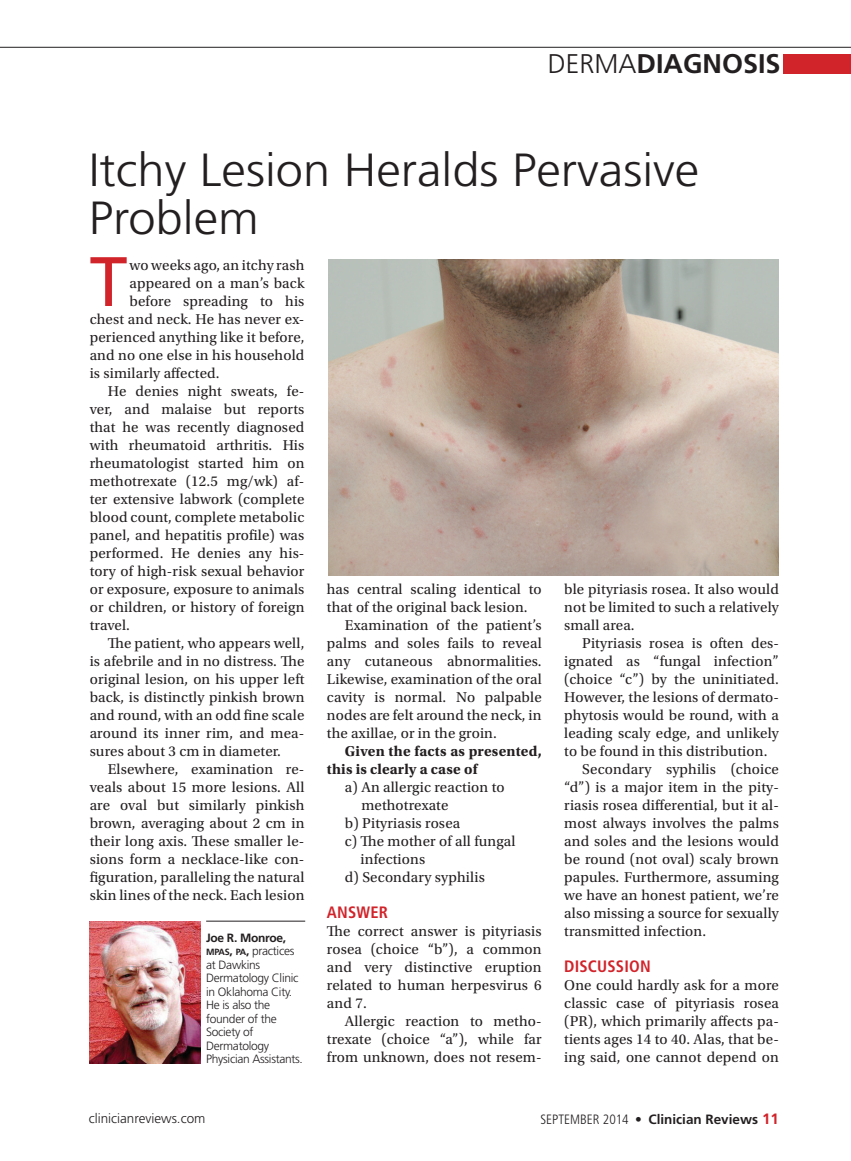
<style>
.page{position:relative;width:851px;height:1161px;background:#fff}
.page>*{position:absolute;margin:0;border:0;box-sizing:border-box;transform-origin:0 0}
.DERM_Body_Text_Dro{font:69.9px "Frutiger LT Std";color:#d1232a}
.t1{font:300 46.5px/48px "Frutiger LT Std";color:#231f20;scale:1.05 1}
.t2{font:700 27px "Frutiger LT Std";color:#231f20}
.Subhead_1{font:700 condensed 16.5px "Frutiger LT Std";letter-spacing:.01em;color:#d1232a}
.Body_Text{font:15px/18px "Utopia Std";letter-spacing:.01em;color:#231f20;text-align:justify}
.Body_Text_1st_para{font:15px/18px "Utopia Std";letter-spacing:.01em;color:#231f20;text-align:justify}
.DERM_Body_Text_Dro-2{font:15px "Utopia Std";letter-spacing:.01em;color:#231f20}
.Body_Text-2{font:700 15px/18px "Utopia Std";letter-spacing:.01em;color:#231f20}
.t3{font:700 13.5px "Frutiger LT Std";color:#231f20}
.t4{font:300 13.5px "Frutiger LT Std";color:#231f20}
.Author_Bio{font:300 12px/13.5px "Frutiger LT Std";letter-spacing:-.025em;color:#231f20}
.s1{font-weight:300}
.s2{font-weight:700}
.s3{font-weight:700;font-size:9px}
.s4{font-weight:300;font-stretch:condensed}
.s5{font-weight:400;font-stretch:condensed}
.s6{font-size:15px;color:#d1232a}
</style>
<div class="page">
<hr style="left:206px;top:921px;width:99px;height:1px;background:#231f20">
<img style="left:89px;top:921px;width:111px;height:142px">
<img style="left:329px;top:259px;width:449px;height:316px">
<div style="left:783px;top:54px;width:67px;height:19px;background:#d1232a"></div>
<hr style="left:0;top:47px;width:850px;height:1px;background:#231f20">
<p class="t2" style="left:548px;top:48px;width:234px"><span class="s1">DERMA</span>DIAGNOSIS</p>
<h1 class="t1" style="left:89px;top:146px;width:583px">Itchy Lesion Heralds Pervasive<br>Problem</h1>
<p class="DERM_Body_Text_Dro" style="left:90px;top:241px;width:39px">T</p>
<p class="DERM_Body_Text_Dro-2" style="left:129px;top:257px;width:176px">wo weeks ago, an itchy rash</p>
<p class="DERM_Body_Text_Dro-2" style="left:129px;top:275px;width:176px">appeared on a man’s back</p>
<p class="DERM_Body_Text_Dro-2" style="left:129px;top:293px;width:176px">before spreading to his</p>
<p class="DERM_Body_Text_Dro-2" style="left:90px;top:311px;width:216px">chest and neck. He has never ex-</p>
<p class="DERM_Body_Text_Dro-2" style="left:90px;top:329px;width:216px">perienced anything like it before,</p>
<p class="DERM_Body_Text_Dro-2" style="left:90px;top:347px;width:216px">and no one else in his household</p>
<p class="DERM_Body_Text_Dro-2" style="left:90px;top:365px;width:131px">is similarly affected.</p>
<p class="Body_Text" style="left:90px;top:382px;width:216px;text-indent:18px">He denies night sweats, fe&shy;ver, and malaise but reports that he was recently diagnosed with rheumatoid arthritis. His rheumatologist started him on methotrexate (12.5 mg/wk) af&shy;ter extensive labwork (complete blood count, complete metabolic panel, and hepatitis profile) was performed. He denies any his&shy;tory of high-risk sexual behavior or exposure, exposure to animals or children, or history of foreign travel.</p>
<p class="Body_Text" style="left:90px;top:634px;width:216px;text-indent:18px">The patient, who appears well, is afebrile and in no distress. The original lesion, on his upper left back, is distinctly pinkish brown and round, with an odd fine scale around its inner rim, and mea&shy;sures about 3 cm in diameter.</p>
<p class="Body_Text" style="left:90px;top:760px;width:216px;text-indent:18px">Elsewhere, examination re&shy;veals about 15 more lesions. All are oval but similarly pinkish brown, averaging about 2 cm in their long axis. These smaller le&shy;sions form a necklace-like con&shy;figuration, paralleling the natural skin lines of the neck. Each lesion</p>
<p class="Author_Bio" style="left:206px;top:931px;width:98px"><span class="s2">Joe R. Monroe,<br></span><span class="s3">MPAS</span><span class="s2">,</span> <span class="s3">PA</span><span class="s2">,</span> -practices at Dawkins<br>Dermatology Clinic in Oklahoma City.<br>He is also the founder of the<br>Society of<br>Dermatology<br>Physician -Assistants.</p>
<p class="Body_Text" style="left:327px;top:580px;width:216px">has central scaling identical to that of the original back lesion.</p>
<p class="Body_Text" style="left:327px;top:616px;width:216px;text-indent:18px">Examination of the patient’s palms and soles fails to reveal any cutaneous abnormalities.<br>Likewise, examination of the oral cavity is normal. No palpable nodes are felt around the neck, in the axillae, or in the groin.</p>
<p class="Body_Text-2" style="left:327px;top:742px;width:216px;text-indent:18px">Given the facts as presented, this is clearly a case of</p>
<p class="Body_Text" style="left:361px;top:778px;width:145px;text-indent:-16px">a) An allergic reaction to methotrexate</p>
<p class="Body_Text" style="left:345px;top:814px;width:117px">b) Pityriasis rosea</p>
<p class="Body_Text" style="left:360px;top:832px;width:156px;text-indent:-16px">c) The mother of all fungal infections</p>
<p class="Body_Text" style="left:345px;top:868px;width:141px">d) Secondary syphilis</p>
<p class="Subhead_1" style="left:327px;top:902px;width:63px">ANSWER</p>
<p class="Body_Text_1st_para" style="left:327px;top:922px;width:216px">The correct answer is pityriasis rosea (choice “b”), a common and very distinctive eruption related to human herpesvirus 6 and 7.</p>
<p class="Body_Text" style="left:327px;top:1012px;width:216px;text-indent:18px">Allergic reaction to metho&shy;trexate (choice “a”), while far from unknown, does not resem-</p>
<p class="Body_Text" style="left:564px;top:580px;width:216px">ble pityriasis rosea. It also would not be limited to such a relatively small area.</p>
<p class="Body_Text" style="left:564px;top:634px;width:216px;text-indent:18px">Pityriasis rosea is often des&shy;ignated as “fungal infection” (choice “c”) by the uninitiated.<br>However, the lesions of dermato&shy;phytosis would be round, with a leading scaly edge, and unlikely to be found in this distribution.</p>
<p class="Body_Text" style="left:564px;top:760px;width:216px;text-indent:18px">Secondary syphilis (choice “d”) is a major item in the pity&shy;riasis rosea differential, but it al&shy;most always involves the palms and soles and the lesions would be round (not oval) scaly brown papules. Furthermore, assuming we have an honest patient, we’re also missing a source for sexually transmitted infection.</p>
<p class="Subhead_1" style="left:564px;top:956px;width:88px">DISCUSSION</p>
<p class="Body_Text_1st_para" style="left:564px;top:976px;width:216px">One could hardly ask for a more classic case of pityriasis rosea (PR), which primarily affects pa&shy;tients ages 14 to 40. Alas, that be&shy;ing said, one cannot depend on</p>
<p class="t4" style="left:89px;top:1111px;width:118px">clinicianreviews.com</p>
<p class="t3" style="left:540px;top:1112px;width:240px"><span class="s4">SEPTEMBER 2014</span> <span class="s5">•</span> Clinician Reviews <span class="s6">11</span></p>
</div>
